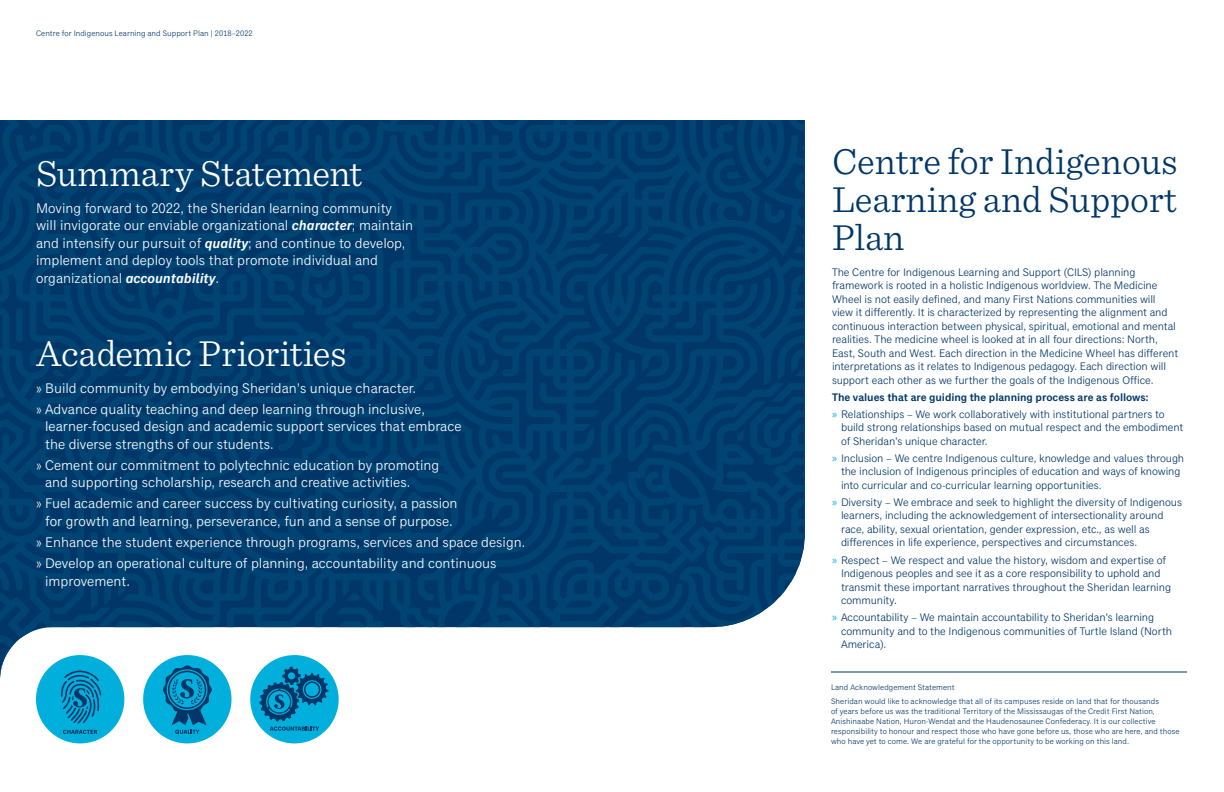
<style>
.page{position:relative;width:1224px;height:792px;background:#fff}
.page>*{position:absolute;margin:0;border:0;box-sizing:border-box;transform-origin:0 0}
.INTRODUCTION{font:300 38px/38px "Sentinel";color:#003768;text-align:justify}
.Summary_Header{font:300 38px "Sentinel";letter-spacing:-.005em;color:#fff}
.Summary_Page{font:14px/17.5px "Classic Grotesque Pro";color:#fff}
.Priority_Intro{font:14px/17.5px "Classic Grotesque Pro";color:#fff}
.Body_-_CGrotesque_11{font:11px/13.5px "Classic Grotesque Pro";letter-spacing:-.01em;color:#003768}
.Body_-_CGrotesque_11-2{font:600 11px "Classic Grotesque Pro";letter-spacing:-.005em;color:#003768}
.Land_Acknowledgement{font:8px/10px "Classic Grotesque Pro";letter-spacing:.005em;color:#003768}
.s1{font-weight:600;font-style:italic}
.s2{font-family:"Myriad Pro";font-size:12px;color:#00afdb}
</style>
<div class="page">
<hr style="left:831px;top:672px;width:356px;height:1px;background:#003768">
<svg style="left:0;top:120px;width:805px;height:560px;background:#164e7a"></svg>
<div style="left:36px;top:655px;width:88px;height:88px;background:#00afdb;border-radius:50%"></div>
<svg style="left:63px;top:730px;width:34px;height:4px"></svg>
<svg style="left:60px;top:670px;width:42px;height:54px"></svg>
<div style="left:143px;top:655px;width:89px;height:88px;background:#00afdb;border-radius:50%"></div>
<svg style="left:163px;top:665px;width:49px;height:69px"></svg>
<div style="left:250px;top:655px;width:89px;height:88px;background:#00afdb;border-radius:50%"></div>
<svg style="left:270px;top:727px;width:49px;height:4px"></svg>
<svg style="left:260px;top:667px;width:68px;height:54px"></svg>
<p class="Land_Acknowledgement" style="left:36px;top:28px;width:218px">Centre for Indigenous Learning and Support Plan | 2018–2022</p>
<p class="Summary_Header" style="left:36px;top:145px;width:328px">Summary Statement</p>
<p class="Priority_Intro" style="left:36px;top:199px;width:379px">Moving forward to 2022, the Sheridan learning community will invigorate our enviable organizational <span class="s1">character</span>; maintain and intensify our pursuit of <span class="s1">quality</span>; and continue to develop, implement and deploy tools that promote individual and organizational <span class="s1">accountability</span>.</p>
<p class="Summary_Header" style="left:36px;top:325px;width:312px">Academic Priorities</p>
<p class="Summary_Page" style="left:36px;top:379px;width:382px">» Build community by embodying Sheridan’s unique character.</p>
<p class="Summary_Page" style="left:45px;top:400px;width:418px;text-indent:-9px">» Advance quality teaching and deep learning through inclusive, learner-focused design and academic support services that embrace the diverse strengths of our students.</p>
<p class="Summary_Page" style="left:45px;top:457px;width:396px;text-indent:-9px">» Cement our commitment to polytechnic education by promoting and supporting scholarship, research and creative activities.</p>
<p class="Summary_Page" style="left:36px;top:495px;width:423px;text-align:center">» Fuel academic and career success by cultivating curiosity, a passion for growth and learning, perseverance, fun and a sense of purpose.</p>
<p class="Summary_Page" style="left:36px;top:534px;width:491px">» Enhance the student experience through programs, services and space design.</p>
<p class="Summary_Page" style="left:45px;top:555px;width:453px;text-indent:-9px">» Develop an operational culture of planning, accountability and continuous improvement.</p>
<h1 class="INTRODUCTION" style="left:832px;top:140px;width:347px">Centre for Indigenous Learning and Support Plan</h1>
<p class="Body_-_CGrotesque_11" style="left:832px;top:265px;width:348px">The Centre for Indigenous Learning and Support (CILS) planning framework is rooted in a holistic Indigenous worldview. The Medicine Wheel is not easily defined, and many First Nations communities will view it differently. It is characterized by representing the alignment and continuous interaction between physical, spiritual, emotional and mental realities. The medicine wheel is looked at in all four directions: North, East, South and West. Each direction in the Medicine Wheel has different interpretations as it relates to Indigenous pedagogy. Each direction will support each other as we further the goals of the Indigenous Office.</p>
<p class="Body_-_CGrotesque_11-2" style="left:832px;top:391px;width:318px">The values that are guiding the planning process are as follows:</p>
<p class="Body_-_CGrotesque_11" style="left:841px;top:407px;width:344px;text-indent:-9px"><span class="s2">»</span> Relationships – We work collaboratively with institutional partners to build strong relationships based on mutual respect and the embodiment of Sheridan’s unique character.</p>
<p class="Body_-_CGrotesque_11" style="left:841px;top:452px;width:345px;text-indent:-9px"><span class="s2">»</span> Inclusion – We centre Indigenous culture, knowledge and values through the inclusion of Indigenous principles of education and ways of knowing into curricular and co-curricular learning opportunities.</p>
<p class="Body_-_CGrotesque_11" style="left:841px;top:496px;width:343px;text-indent:-9px"><span class="s2">»</span> Diversity – We embrace and seek to highlight the diversity of Indigenous learners, including the acknowledgement of intersectionality around race, ability, sexual orientation, gender expression, etc., as well as differences in life experience, perspectives and circumstances.</p>
<p class="Body_-_CGrotesque_11" style="left:841px;top:553px;width:332px;text-indent:-9px"><span class="s2">»</span> Respect – We respect and value the history, wisdom and expertise of Indigenous peoples and see it as a core responsibility to uphold and transmit these important narratives throughout the Sheridan learning community.</p>
<p class="Body_-_CGrotesque_11" style="left:841px;top:611px;width:333px;text-indent:-9px"><span class="s2">»</span> Accountability – We maintain accountability to Sheridan’s learning community and to the Indigenous communities of Turtle Island (North<br>America).</p>
<p class="Land_Acknowledgement" style="left:831px;top:683px;width:125px">Land Acknowledgement Statement</p>
<p class="Land_Acknowledgement" style="left:831px;top:696px;width:350px">Sheridan would like to acknowledge that all of its campuses reside on land that for thousands<br>of years before us was the traditional Territory of the Mississaugas of the Credit First Nation, Anishinaabe Nation, Huron-Wendat and the Haudenosaunee Confederacy. It is our collective responsibility to honour and respect those who have gone before us, those who are here, and those who have yet to come. We are grateful for the opportunity to be working on this land.</p>
</div>
